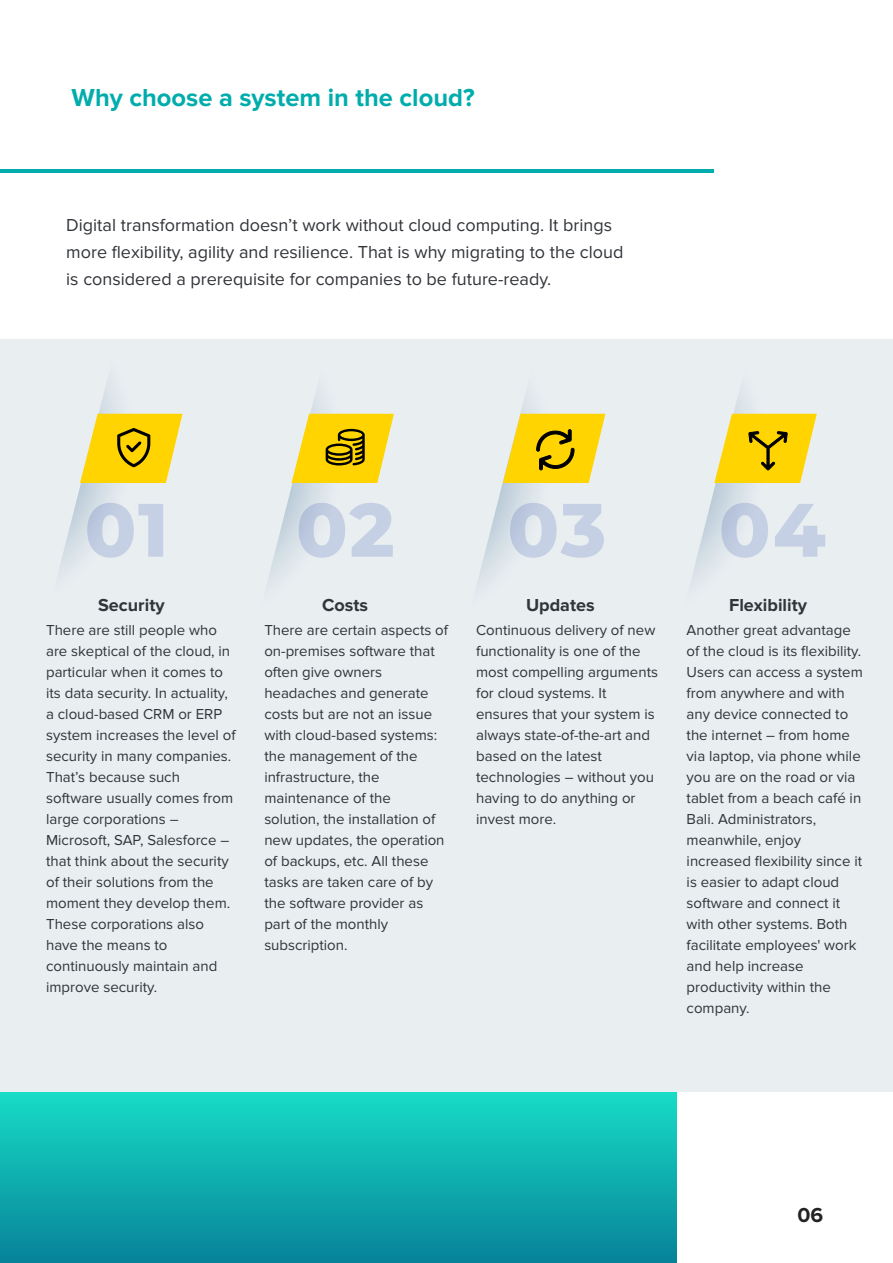
<style>
.page{position:relative;width:893px;height:1263px;background:#fff}
.page>*{position:absolute;margin:0;border:0;box-sizing:border-box;transform-origin:0 0}
.t1{font:700 25.5px "Proxima Nova";color:#00acac}
.t2{font:700 21px "Proxima Nova";color:#232323}
.t3{font:18px/27px "Proxima Nova";color:#313439}
.t4{font:700 18px "Proxima Nova";color:#313439}
.t5{font:15px/21px "Proxima Nova";color:#313439}
</style>
<div class="page">
<div style="left:0;top:1092px;width:677px;height:171px;background:linear-gradient(to bottom,#17dcc6,#078298)"></div>
<div style="left:0;top:340px;width:893px;height:752px;background:#e9eef1"></div>
<hr style="left:0;top:169px;width:714px;height:3px;background:#00acac">
<svg style="left:58px;top:380px;width:125px;height:195px"></svg>
<svg style="left:267px;top:390px;width:127px;height:195px"></svg>
<svg style="left:476px;top:393px;width:129px;height:195px"></svg>
<svg style="left:690px;top:391px;width:135px;height:194px"></svg>
<h1 class="t1" style="left:72px;top:83px;width:405px">Why choose a system in the cloud?</h1>
<p class="t3" style="left:66px;top:212px;width:559px">Digital transformation doesn’t work without cloud computing. It brings more flexibility, agility and resilience. That is why migrating to the cloud is considered a prerequisite for companies to be future-ready.</p>
<p class="t4" style="left:98px;top:595px;width:68px">Security</p>
<p class="t4" style="left:322px;top:595px;width:47px">Costs</p>
<p class="t4" style="left:526px;top:595px;width:70px">Updates</p>
<p class="t4" style="left:729px;top:595px;width:79px">Flexibility</p>
<p class="t5" style="left:264px;top:620px;width:185px">There are certain aspects of on-premises software that often give owners headaches and generate costs but are not an issue with cloud-based systems: the management of the infrastructure, the maintenance of the solution, the installation of new updates, the operation of backups, etc. All these tasks are taken care of by the software provider as part of the monthly subscription.</p>
<p class="t5" style="left:476px;top:620px;width:183px">Continuous delivery of new functionality is one of the most compelling arguments for cloud systems. It ensures that your system is always state-of-the-art and based on the latest technologies – without you having to do anything or invest more.</p>
<p class="t5" style="left:687px;top:620px;width:178px">Another great advantage of the cloud is its flexibility.<br>Users can access a system from anywhere and with any device connected to the internet – from home via laptop, via phone while you are on the road or via tablet from a beach café in<br>Bali. Administrators, meanwhile, enjoy increased flexibility since it is easier to adapt cloud software and connect it with other systems. Both facilitate employees' work and help increase productivity within the company.</p>
<p class="t5" style="left:46px;top:620px;width:191px">There are still people who are skeptical of the cloud, in particular when it comes to its data security. In actuality, a cloud-based CRM or ERP system increases the level of security in many companies.<br>That’s because such software usually comes from large corporations –<br>Microsoft, SAP, Salesforce – that think about the security of their solutions from the moment they develop them.<br>These corporations also have the means to continuously maintain and improve security.</p>
<h2 class="t2" style="left:797px;top:1203px;width:27px">06</h2>
</div>
